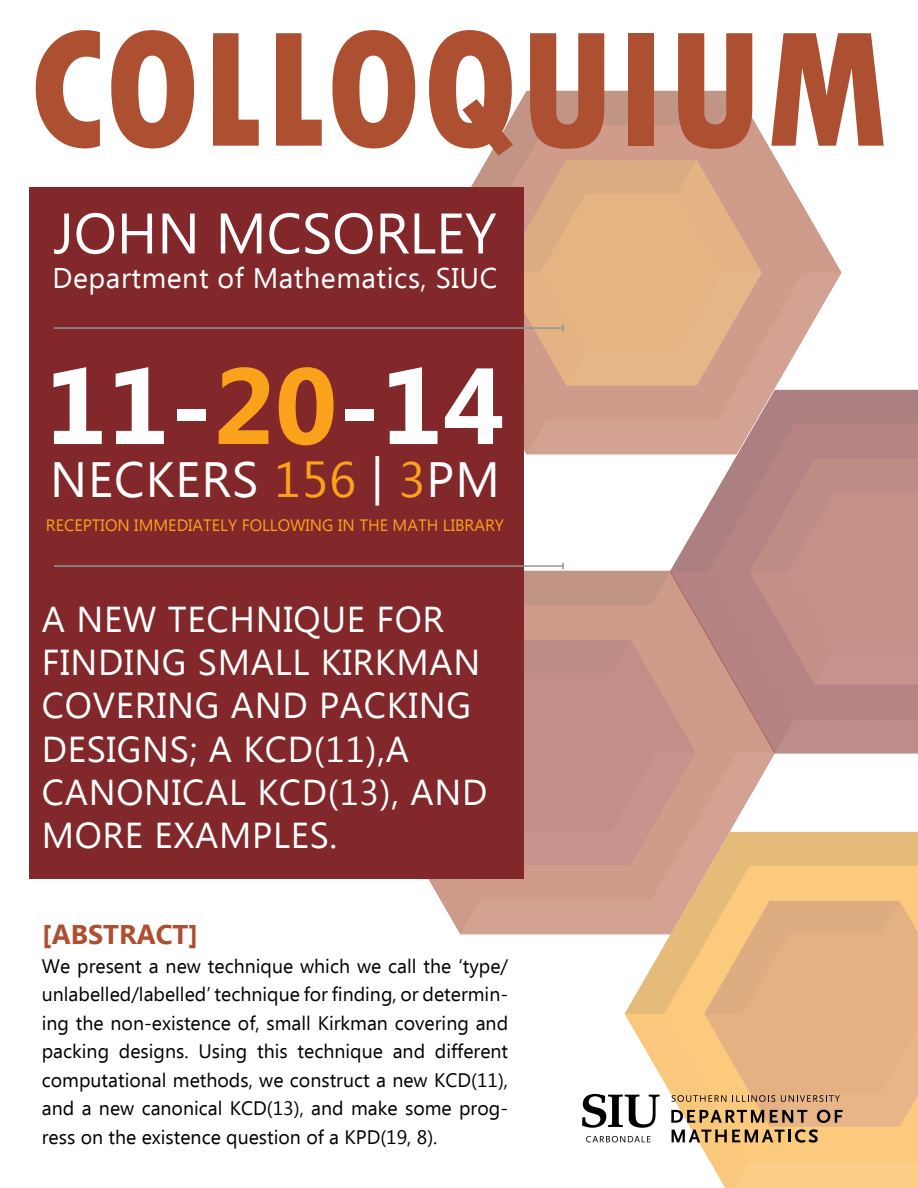
<style>
.page{position:relative;width:918px;height:1188px;background:#fff}
.page>*{position:absolute;margin:0;border:0;box-sizing:border-box;transform-origin:0 0}
.t1{font:800 condensed 172.5px "Tw Cen";color:#ad5032}
.t2{font:700 108px "Ebrima";color:#fff}
.t3{font:57px "Ebrima";color:#fff}
.t4{font:49.5px "Ebrima";letter-spacing:.02em;color:#fff}
.t5{font:36px/43.2px "Ebrima";letter-spacing:.02em;color:#fff}
.t6{font:28.5px "Ebrima";letter-spacing:.02em;color:#fff}
.t7{font:700 27px "Ebrima";color:#ad5032}
.t8{font:19.5px/28.5px "Ebrima";color:#000;text-align:justify}
.t9{font:16.5px "Ebrima";color:#faa21b}
.s1{color:#faa21b}
</style>
<div class="page">
<div style="left:420px;top:90px;width:425px;height:365px;background:#000;opacity:.16"></div>
<div style="left:500px;top:158px;width:264px;height:228px;background:#000;opacity:.16"></div>
<div style="left:623px;top:831px;width:295px;height:357px;background:#000;opacity:.16"></div>
<div style="left:703px;top:899px;width:215px;height:228px;background:#000;opacity:.16"></div>
<div style="left:668px;top:389px;width:250px;height:365px;background:#000;opacity:.16"></div>
<div style="left:748px;top:457px;width:170px;height:228px;background:#000;opacity:.16"></div>
<div style="left:354px;top:570px;width:424px;height:365px;background:#000;opacity:.16"></div>
<div style="left:433px;top:638px;width:264px;height:228px;background:#000;opacity:.16"></div>
<div style="left:29px;top:188px;width:495px;height:691px;background:#82272a"></div>
<svg style="left:586px;top:1136px;width:65px;height:6px"></svg>
<svg style="left:582px;top:1094px;width:78px;height:34px"></svg>
<svg style="left:671px;top:1095px;width:55px;height:7px"></svg>
<svg style="left:733px;top:1095px;width:42px;height:7px"></svg>
<svg style="left:781px;top:1095px;width:59px;height:7px"></svg>
<svg style="left:671px;top:1110px;width:93px;height:13px"></svg>
<svg style="left:770px;top:1110px;width:37px;height:13px"></svg>
<svg style="left:817px;top:1110px;width:26px;height:13px"></svg>
<svg style="left:672px;top:1129px;width:146px;height:14px;background:#a1865c"></svg>
<hr style="left:54px;top:327px;width:509px;height:2px;background:#939598">
<hr style="left:54px;top:565px;width:509px;height:2px;background:#939598">
<h1 class="t1" style="left:29px;top:-12px;width:865px">COLLOQUIUM</h1>
<h3 class="t3" style="left:53px;top:193px;width:200px">John McS</h3>
<h3 class="t3" style="left:332px;top:193px;width:166px">orley</h3>
<h3 class="t6" style="left:53px;top:257px;width:446px">Department of Mathematics, SIUC</h3>
<h2 class="t2" style="left:45px;top:325px;width:461px">11-<span class="s1">20</span>-14</h2>
<h3 class="t4" style="left:50px;top:444px;width:451px">Neckers <span class="s1">156</span> | <span class="s1">3</span>pm</h3>
<p class="t9" style="left:46px;top:513px;width:460px">Rec eption Immediately Following in the math library</p>
<h3 class="t5" style="left:42px;top:600px;width:440px">A new techniqu e for finding small Kirkman<br>Covering and Pack</h3>
<h3 class="t5" style="left:408px;top:686px;width:64px">ing</h3>
<h3 class="t5" style="left:42px;top:730px;width:442px">Designs; a KCD(11),a canonical KCD(13), and more examples.</h3>
<h3 class="t7" style="left:42px;top:914px;width:158px">[ABSTRACT]</h3>
<p class="t8" style="left:42px;top:953px;width:468px">We present a new technique which we call the ‘type/ unlabelled/labelled’ technique for finding, or determin&shy;ing the non-existence of, small Kirkman covering and packing designs. Using this technique and different computational methods, we construct a new KCD(11), and a new canonical KCD(13), and make some prog&shy;ress on the existence question of a KPD(19, 8).</p>
</div>
